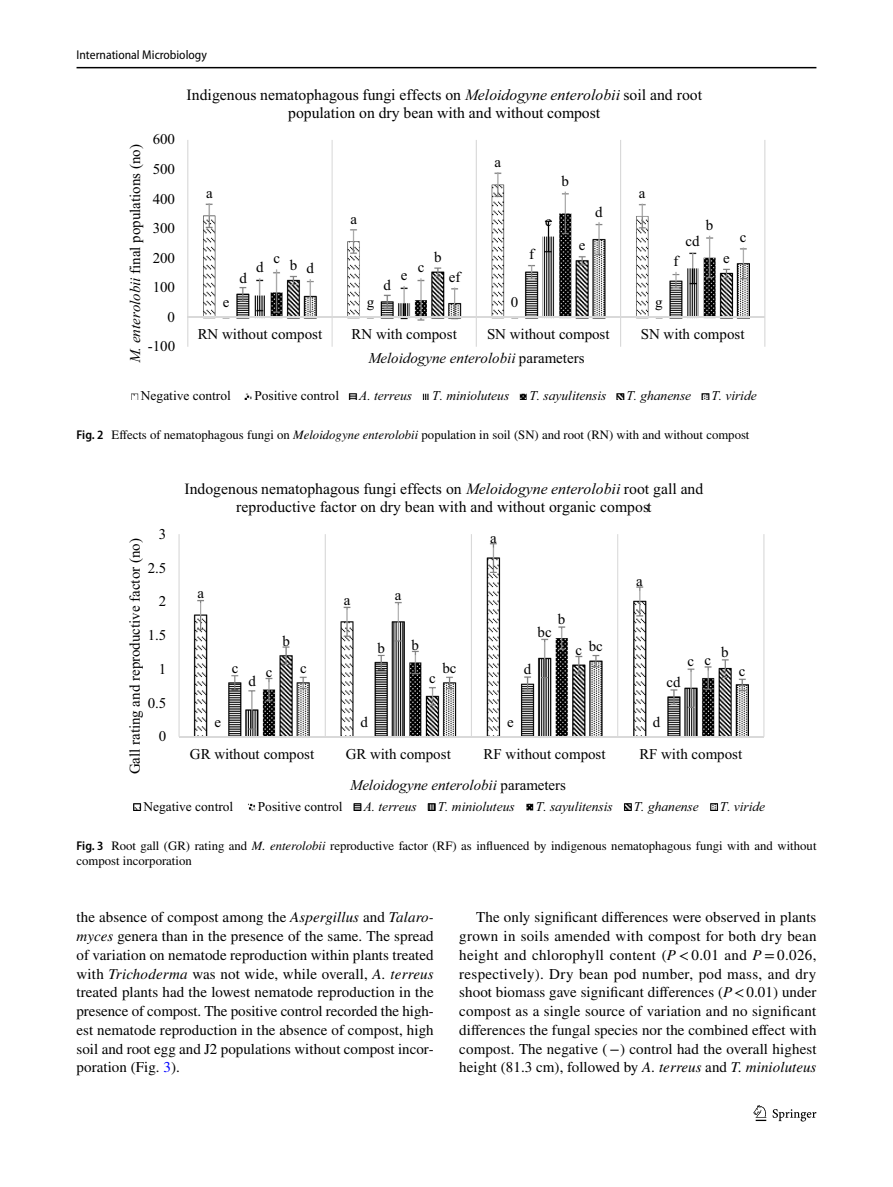
<style>
.page{position:relative;width:893px;height:1187px;background:#fff}
.page>*{position:absolute;margin:0;border:0;box-sizing:border-box;transform-origin:0 0}
.t1{font:15.75px/18.1px "Times New Roman PSMT3";color:#000;text-align:center}
.t2{font:15.6px/18px "Times New Roman PSMT4";color:#000;text-align:center}
.t3{font:15px/18.8px "STIX";letter-spacing:.005em;color:#000;text-align:justify}
.t4{font:15px "Times New Roman PSMT3";color:#000}
.t5{font:15px "Times New Roman PSMT4";color:#000}
.t6{font:15px "Times New Roman PS Italic MT2";color:#000}
.t7{font:15px "Times New Roman PS Italic MT3";color:#000}
.t8{font:13.5px "Times New Roman PS Italic MT2";color:#000}
.t9{font:13.5px "Times New Roman PSMT3";color:#000}
.t10{font:13.35px "Times New Roman PS Italic MT3";color:#000}
.t11{font:13.35px "Times New Roman PSMT4";color:#000}
.t12{font:12.75px/15px "STIX";color:#000}
.t13{font:semi-condensed 12.75px "Myriad Pro";color:#000}
.s1{font-family:"Times New Roman PS Italic MT2"}
.s2{font-family:"Times New Roman PSMT3"}
.s3{font-family:"Myriad Pro";font-weight:600;font-stretch:semi-condensed}
.s4{font-style:italic}
.s5{font-family:"Times New Roman PS Italic MT3"}
.s6{font-family:"Times New Roman PSMT4"}
.s7{color:#00f}
</style>
<div class="page">
<hr style="left:77px;top:67px;width:739px;height:1px;background:#000">
<svg style="left:753px;top:1105px;width:13px;height:15px"></svg>
<svg style="left:773px;top:1109px;width:43px;height:12px"></svg>
<img style="left:131px;top:172px;width:619px;height:228px">
<hr style="left:187px;top:140px;width:1px;height:207px;background:#d9d9d9">
<hr style="left:332px;top:140px;width:1px;height:207px;background:#d9d9d9">
<hr style="left:476px;top:140px;width:1px;height:207px;background:#d9d9d9">
<hr style="left:620px;top:140px;width:1px;height:207px;background:#d9d9d9">
<hr style="left:764px;top:140px;width:1px;height:207px;background:#d9d9d9">
<hr style="left:188px;top:316px;width:577px;height:2px;background:#d9d9d9">
<img style="left:133px;top:543px;width:616px;height:267px">
<hr style="left:178px;top:534px;width:2px;height:202px;background:#d9d9d9">
<hr style="left:325px;top:534px;width:1px;height:202px;background:#d9d9d9">
<hr style="left:471px;top:534px;width:1px;height:202px;background:#d9d9d9">
<hr style="left:617px;top:534px;width:1px;height:202px;background:#d9d9d9">
<hr style="left:763px;top:534px;width:1px;height:202px;background:#d9d9d9">
<hr style="left:179px;top:736px;width:585px;height:1px;background:#d9d9d9">
<p class="t13" style="left:77px;top:48px;width:132px">International Microbiology</p>
<p class="t4" style="left:153px;top:129px;width:24px">600</p>
<p class="t4" style="left:125px;top:363px;width:220px;rotate:-90deg"><span class="s1">M. enterolobii</span> final populations (no)</p>
<p class="t4" style="left:153px;top:159px;width:24px">500</p>
<p class="t4" style="left:153px;top:189px;width:24px">400</p>
<p class="t4" style="left:153px;top:218px;width:24px">300</p>
<p class="t4" style="left:153px;top:248px;width:24px">200</p>
<p class="t4" style="left:153px;top:277px;width:24px">100</p>
<p class="t4" style="left:168px;top:307px;width:9px">0</p>
<p class="t4" style="left:148px;top:336px;width:29px">-100</p>
<p class="t1" style="left:187px;top:87px;width:517px">Indigenous nematophagous fungi effects on <span class="s1">Meloidogyne enterolobii</span> soil and root population on dry bean with and without compost</p>
<p class="t4" style="left:206px;top:183px;width:8px">a</p>
<p class="t4" style="left:239px;top:267px;width:9px">d</p>
<p class="t4" style="left:256px;top:257px;width:9px">d</p>
<p class="t4" style="left:273px;top:248px;width:8px">c</p>
<p class="t4" style="left:290px;top:255px;width:9px">b</p>
<p class="t4" style="left:307px;top:258px;width:9px">d</p>
<p class="t4" style="left:350px;top:209px;width:8px">a</p>
<p class="t4" style="left:384px;top:275px;width:9px">d</p>
<p class="t4" style="left:401px;top:265px;width:8px">e</p>
<p class="t4" style="left:418px;top:257px;width:8px">c</p>
<p class="t4" style="left:434px;top:247px;width:9px">b</p>
<p class="t4" style="left:449px;top:266px;width:13px">ef</p>
<p class="t4" style="left:495px;top:152px;width:8px">a</p>
<p class="t4" style="left:562px;top:171px;width:9px">b</p>
<p class="t4" style="left:529px;top:244px;width:6px">f</p>
<p class="t4" style="left:545px;top:211px;width:8px">c</p>
<p class="t4" style="left:595px;top:201px;width:9px">d</p>
<p class="t4" style="left:579px;top:235px;width:8px">e</p>
<p class="t4" style="left:639px;top:183px;width:8px">a</p>
<p class="t4" style="left:223px;top:292px;width:8px">e</p>
<p class="t4" style="left:367px;top:292px;width:9px">g</p>
<p class="t4" style="left:511px;top:292px;width:9px">0</p>
<p class="t4" style="left:655px;top:292px;width:9px">g</p>
<p class="t4" style="left:706px;top:215px;width:9px">b</p>
<p class="t4" style="left:686px;top:231px;width:16px">cd</p>
<p class="t4" style="left:673px;top:251px;width:6px">f</p>
<p class="t4" style="left:723px;top:248px;width:8px">e</p>
<p class="t4" style="left:740px;top:227px;width:8px">c</p>
<p class="t4" style="left:198px;top:324px;width:126px">RN without compost</p>
<p class="t4" style="left:352px;top:324px;width:107px">RN with compost</p>
<p class="t4" style="left:487px;top:324px;width:124px">SN without compost</p>
<p class="t4" style="left:641px;top:324px;width:105px">SN with compost</p>
<p class="t6" style="left:368px;top:347px;width:218px">Meloidogyne enterolobii <span class="s2">parameters</span></p>
<p class="t9" style="left:141px;top:386px;width:91px">Negative control</p>
<p class="t9" style="left:254px;top:386px;width:86px">Positive control</p>
<p class="t8" style="left:359px;top:386px;width:55px">A. terreus</p>
<p class="t8" style="left:432px;top:386px;width:78px">T. minioluteus</p>
<p class="t8" style="left:529px;top:386px;width:79px">T. sayulitensis</p>
<p class="t8" style="left:626px;top:386px;width:66px">T. ghanense</p>
<p class="t8" style="left:711px;top:386px;width:47px">T. viride</p>
<p class="t12" style="left:77px;top:428px;width:674px"><span class="s3">Fig. 2</span> Effects of nematophagous fungi on <span class="s4">Meloidogyne enterolobii</span> population in soil (SN) and root (RN) with and without compost</p>
<p class="t5" style="left:159px;top:523px;width:9px">3</p>
<p class="t5" style="left:125px;top:774px;width:238px;rotate:-90deg">Gall rating and reproductive factor (no)</p>
<p class="t5" style="left:148px;top:557px;width:20px">2.5</p>
<p class="t5" style="left:159px;top:591px;width:9px">2</p>
<p class="t5" style="left:148px;top:625px;width:20px">1.5</p>
<p class="t5" style="left:159px;top:658px;width:9px">1</p>
<p class="t5" style="left:148px;top:692px;width:20px">0.5</p>
<p class="t5" style="left:159px;top:726px;width:9px">0</p>
<p class="t2" style="left:184px;top:481px;width:520px">Indogenous nematophagous fungi effects on <span class="s5">Meloidogyne enterolobii</span> root gall and reproductive factor on dry bean with and without organic compost</p>
<p class="t5" style="left:490px;top:527px;width:8px">a</p>
<p class="t5" style="left:198px;top:582px;width:8px">a</p>
<p class="t5" style="left:232px;top:657px;width:8px">c</p>
<p class="t5" style="left:344px;top:589px;width:8px">a</p>
<p class="t5" style="left:395px;top:585px;width:8px">a</p>
<p class="t5" style="left:558px;top:608px;width:9px">b</p>
<p class="t5" style="left:636px;top:570px;width:8px">a</p>
<p class="t5" style="left:537px;top:621px;width:16px">bc</p>
<p class="t5" style="left:282px;top:630px;width:9px">b</p>
<p class="t5" style="left:412px;top:634px;width:9px">b</p>
<p class="t5" style="left:589px;top:636px;width:16px">bc</p>
<p class="t5" style="left:377px;top:637px;width:9px">b</p>
<p class="t5" style="left:575px;top:640px;width:8px">c</p>
<p class="t5" style="left:721px;top:642px;width:9px">b</p>
<p class="t5" style="left:704px;top:650px;width:8px">c</p>
<p class="t5" style="left:687px;top:651px;width:8px">c</p>
<p class="t5" style="left:300px;top:657px;width:8px">c</p>
<p class="t5" style="left:442px;top:657px;width:16px">bc</p>
<p class="t5" style="left:524px;top:659px;width:9px">d</p>
<p class="t5" style="left:266px;top:661px;width:8px">c</p>
<p class="t5" style="left:248px;top:671px;width:9px">d</p>
<p class="t5" style="left:667px;top:672px;width:16px">cd</p>
<p class="t5" style="left:429px;top:668px;width:8px">c</p>
<p class="t5" style="left:739px;top:661px;width:8px">c</p>
<p class="t5" style="left:215px;top:711px;width:8px">e</p>
<p class="t5" style="left:360px;top:711px;width:9px">d</p>
<p class="t5" style="left:507px;top:711px;width:8px">e</p>
<p class="t5" style="left:653px;top:711px;width:9px">d</p>
<p class="t5" style="left:190px;top:744px;width:126px">GR without compost</p>
<p class="t5" style="left:346px;top:744px;width:107px">GR with compost</p>
<p class="t5" style="left:484px;top:744px;width:123px">RF without compost</p>
<p class="t5" style="left:639px;top:744px;width:104px">RF with compost</p>
<p class="t7" style="left:350px;top:774px;width:218px">Meloidogyne enterolobii <span class="s6">parameters</span></p>
<p class="t11" style="left:143px;top:797px;width:91px">Negative control</p>
<p class="t11" style="left:258px;top:797px;width:86px">Positive control</p>
<p class="t10" style="left:364px;top:797px;width:54px">A. terreus</p>
<p class="t10" style="left:438px;top:797px;width:78px">T. minioluteus</p>
<p class="t10" style="left:536px;top:797px;width:78px">T. sayulitensis</p>
<p class="t10" style="left:634px;top:797px;width:66px">T. ghanense</p>
<p class="t10" style="left:720px;top:797px;width:47px">T. viride</p>
<p class="t12" style="left:77px;top:838px;width:741px"><span class="s3">Fig. 3</span> Root gall (GR) rating and <span class="s4">M. enterolobii</span> reproductive factor (RF) as influenced by indigenous nematophagous fungi with and without compost incorporation</p>
<p class="t3" style="left:77px;top:908px;width:359px">the absence of compost among the <span class="s4">Aspergillus</span> and <span class="s4">Talaro&shy;myces</span> genera than in the presence of the same. The spread of variation on nematode reproduction within plants treated with <span class="s4">Trichoderma</span> was not wide, while overall, <span class="s4">A. terreus </span>treated plants had the lowest nematode reproduction in the presence of compost. The positive control recorded the high&shy;est nematode reproduction in the absence of compost, high soil and root egg and J2 populations without compost incor&shy;poration (Fig. <span class="s7">3</span>).</p>
<p class="t3" style="left:459px;top:908px;width:359px;text-indent:17px">The only significant differences were observed in plants grown in soils amended with compost for both dry bean height and chlorophyll content (<span class="s4">P</span> &lt; 0.01 and <span class="s4">P</span> = 0.026, respectively). Dry bean pod number, pod mass, and dry shoot biomass gave significant differences (<span class="s4">P</span>&lt;0.01) under compost as a single source of variation and no significant differences the fungal species nor the combined effect with compost. The negative (−) control had the overall highest height (81.3 cm), followed by <span class="s4">A. terreus</span> and <span class="s4">T. minioluteus</span></p>
</div>
